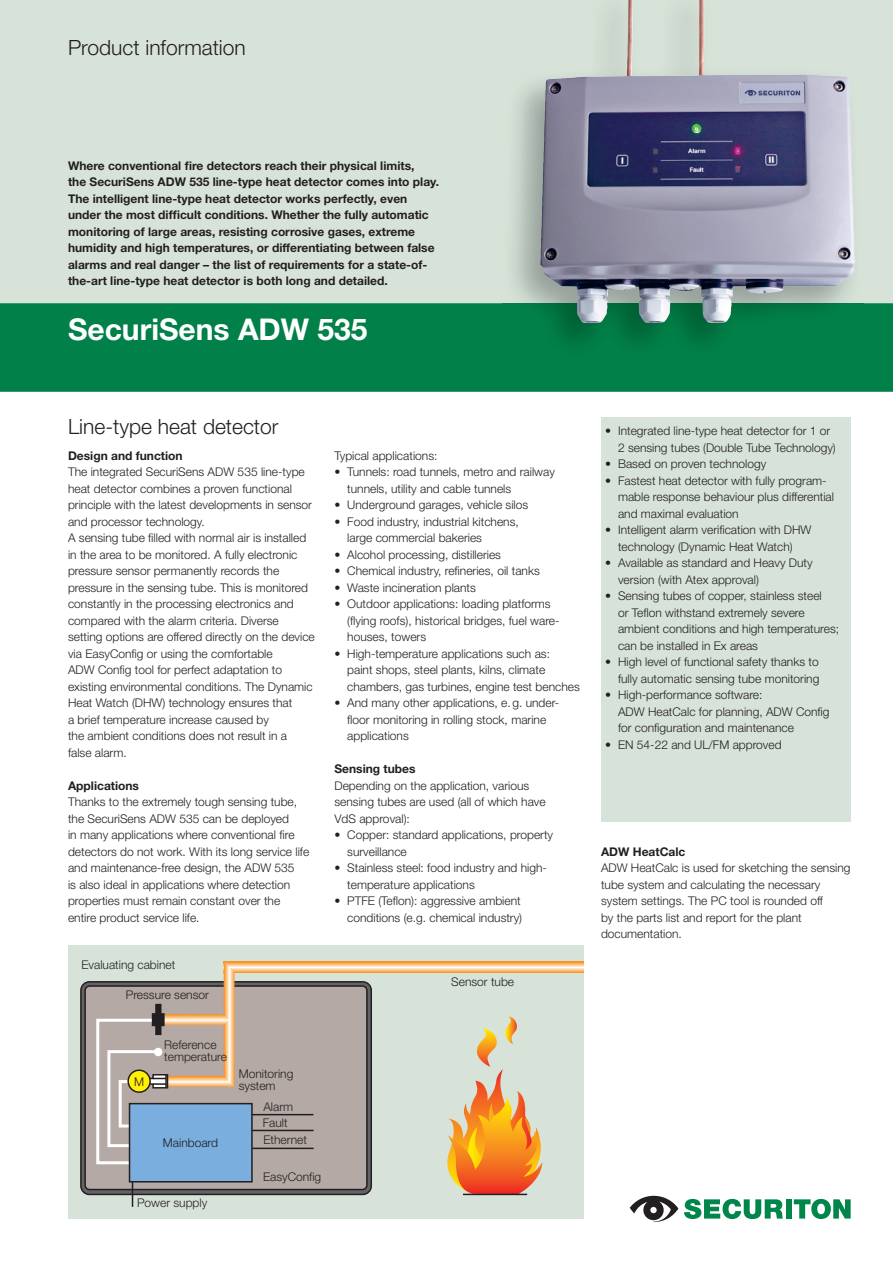
<style>
.page{position:relative;width:893px;height:1263px;background:#fff}
.page>*{position:absolute;margin:0;border:0;box-sizing:border-box;transform-origin:0 0}
.t1{font:700 30px "Helvetica Neue";color:#fff}
.t2{font:300 21px "Helvetica Neue";color:#231f20}
.t3{font:300 12px/16.5px "Helvetica Neue";color:#231f20}
.t4{font:700 12px/16.5px "Helvetica Neue";color:#231f20}
</style>
<div class="page">
<div style="left:0;top:0;width:893px;height:392px;background:#d7e3d8"></div>
<div style="left:601px;top:417px;width:249px;height:404px;background:#d7e3d8"></div>
<svg style="left:684px;top:1199px;width:99px;height:20px"></svg>
<div style="left:786px;top:1199px;width:6px;height:19px;background:#00854a"></div>
<svg style="left:794px;top:1199px;width:57px;height:20px"></svg>
<svg style="left:630px;top:1196px;width:48px;height:26px"></svg>
<div style="left:68px;top:945px;width:516px;height:273px;background:#d7e3d8"></div>
<div style="left:0;top:303px;width:893px;height:89px;background:#018149"></div>
<svg style="left:447px;top:1016px;width:96px;height:178px"></svg>
<div style="left:80px;top:981px;width:292px;height:214px;border:2px solid #231f20;border-radius:9px"></div>
<div style="left:85px;top:986px;width:282px;height:203px;background:#b5a9a5;border-radius:5px"></div>
<div style="left:84px;top:985px;width:284px;height:205px;border:2px solid #231f20;border-radius:5px"></div>
<svg style="left:234px;top:962px;width:350px;height:10px;background:#fcca94"></svg>
<hr style="left:463px;top:1194px;width:64px;height:1px;background:#231f20">
<div style="left:130px;top:1103px;width:122px;height:79px;background:#79aede"></div>
<div style="left:129px;top:1103px;width:124px;height:79px;border:2px solid #231f20"></div>
<svg style="left:95px;top:962px;width:139px;height:204px"></svg>
<svg style="left:132px;top:1182px;width:1px;height:25px"></svg>
<hr style="left:252px;top:1114px;width:61px;height:1px;background:#231f20">
<hr style="left:252px;top:1130px;width:62px;height:1px;background:#231f20">
<hr style="left:252px;top:1147px;width:62px;height:2px;background:#231f20">
<img style="left:502px;top:0;width:361px;height:361px">
<img style="left:540px;top:0;width:159px;height:323px">
<h2 class="t2" style="left:68px;top:35px;width:179px">Product information</h2>
<p class="t4" style="left:68px;top:157px;width:373px">Where conventional fire detectors reach their physical limits,<br>the SecuriSens ADW 535 line-type heat detector comes into play.<br>The intelligent line-type heat detector works perfectly, even under the most difficult conditions. Whether the fully automatic monitoring of large areas, resisting corrosive gases, extreme humidity and high temperatures, or differentiating between false alarms and real danger – the list of requirements for a state-of&shy;the-art line-type heat detector is both long and detailed.</p>
<h1 class="t1" style="left:68px;top:310px;width:301px">SecuriSens ADW 535</h1>
<h2 class="t2" style="left:68px;top:413px;width:212px">Line-type heat detector</h2>
<p class="t4" style="left:68px;top:447px;width:116px">Design and function</p>
<p class="t3" style="left:68px;top:463px;width:248px">The integrated SecuriSens ADW 535 line-type heat detector combines a proven functional principle with the latest developments in sensor and processor technology.<br>A sensing tube filled with normal air is installed in the area to be monitored. A fully electronic pressure sensor permanently records the pressure in the sensing tube. This is monitored constantly in the processing electronics and compared with the alarm criteria. Diverse setting options are offered directly on the device via EasyConfig or using the comfortable<br>ADW Config tool for perfect adaptation to existing environmental conditions. The Dynamic Heat Watch (DHW) technology ensures that<br>a brief temperature increase caused by<br>the ambient conditions does not result in a<br>false alarm.</p>
<p class="t4" style="left:68px;top:777px;width:73px">Applications</p>
<p class="t3" style="left:68px;top:793px;width:243px">Thanks to the extremely tough sensing tube, the SecuriSens ADW 535 can be deployed<br>in many applications where conventional fire detectors do not work. With its long service life and maintenance-free design, the ADW 535<br>is also ideal in applications where detection properties must remain constant over the entire product service life.</p>
<p class="t3" style="left:81px;top:956px;width:95px">Evaluating cabinet</p>
<p class="t3" style="left:126px;top:986px;width:85px">Pressure sensor</p>
<p class="t3" style="left:334px;top:447px;width:104px">Typical applications:</p>
<p class="t3" style="left:347px;top:463px;width:209px;text-indent:-13px">• Tunnels: road tunnels, metro and railway tunnels, utility and cable tunnels</p>
<p class="t3" style="left:334px;top:496px;width:195px">• Underground garages, vehicle silos</p>
<p class="t3" style="left:347px;top:513px;width:173px;text-indent:-13px">• Food industry, industrial kitchens, large commercial bakeries</p>
<p class="t3" style="left:334px;top:546px;width:168px">• Alcohol processing, distilleries</p>
<p class="t3" style="left:334px;top:562px;width:207px">• Chemical industry, refineries, oil tanks</p>
<p class="t3" style="left:334px;top:579px;width:143px">• Waste incineration plants</p>
<p class="t3" style="left:347px;top:595px;width:214px;text-indent:-13px">• Outdoor applications: loading platforms (flying roofs), historical bridges, fuel ware&shy;houses, towers</p>
<p class="t3" style="left:347px;top:645px;width:234px;text-indent:-13px">• High-temperature applications such as:<br>paint shops, steel plants, kilns, climate chambers, gas turbines, engine test benches</p>
<p class="t3" style="left:347px;top:694px;width:214px;text-indent:-13px">• And many other applications, e. g. under&shy;floor monitoring in rolling stock, marine applications</p>
<p class="t4" style="left:334px;top:760px;width:83px">Sensing tubes</p>
<p class="t3" style="left:334px;top:777px;width:213px">Depending on the application, various sensing tubes are used (all of which have<br>VdS approval):</p>
<p class="t3" style="left:347px;top:826px;width:207px;text-indent:-13px">• Copper: standard applications, property surveillance</p>
<p class="t3" style="left:347px;top:859px;width:201px;text-indent:-13px">• Stainless steel: food industry and high&shy;temperature applications</p>
<p class="t3" style="left:334px;top:892px;width:189px;text-align:right">• PTFE (Teflon): aggressive ambient conditions (e.g. chemical industry)</p>
<p class="t3" style="left:451px;top:973px;width:64px">Sensor tube</p>
<p class="t3" style="left:134px;top:1073px;width:11px">M</p>
<p class="t3" style="left:164px;top:1039px;width:64px;line-height:12px">Reference temperature</p>
<p class="t3" style="left:163px;top:1134px;width:57px">Mainboard</p>
<p class="t3" style="left:137px;top:1194px;width:72px">Power supply</p>
<p class="t3" style="left:239px;top:1068px;width:56px;line-height:12px">Monitoring system</p>
<p class="t3" style="left:263px;top:1113px;width:46px;line-height:17.7px">Fault<br>Ethernet</p>
<p class="t3" style="left:263px;top:1168px;width:60px">EasyConfig</p>
<p class="t3" style="left:263px;top:1098px;width:31px">Alarm</p>
<p class="t3" style="left:618px;top:422px;width:219px;text-indent:-13px">• Integrated line-type heat detector for 1 or<br>2 sensing tubes (Double Tube Technology)</p>
<p class="t3" style="left:605px;top:455px;width:163px">• Based on proven technology</p>
<p class="t3" style="left:618px;top:472px;width:218px;text-indent:-13px">• Fastest heat detector with fully program&shy;mable response behaviour plus differential and maximal evaluation</p>
<p class="t3" style="left:605px;top:521px;width:208px;text-align:center">• Intelligent alarm verification with DHW technology (Dynamic Heat Watch)</p>
<p class="t3" style="left:618px;top:554px;width:196px;text-indent:-13px">• Available as standard and Heavy Duty version (with Atex approval)</p>
<p class="t3" style="left:618px;top:587px;width:223px;text-indent:-13px">• Sensing tubes of copper, stainless steel<br>or Teflon withstand extremely severe ambient conditions and high temperatures; can be installed in Ex areas</p>
<p class="t3" style="left:605px;top:653px;width:216px;text-align:right">• High level of functional safety thanks to fully automatic sensing tube monitoring</p>
<p class="t3" style="left:618px;top:686px;width:213px;text-indent:-13px">• High-performance software:<br>ADW HeatCalc for planning, ADW Config for configuration and maintenance</p>
<p class="t3" style="left:605px;top:736px;width:178px">• EN 54-22 and UL/FM approved</p>
<p class="t4" style="left:601px;top:843px;width:86px">ADW HeatCalc</p>
<p class="t3" style="left:601px;top:859px;width:251px">ADW HeatCalc is used for sketching the sensing tube system and calculating the necessary system settings. The PC tool is rounded off<br>by the parts list and report for the plant documentation.</p>
</div>
